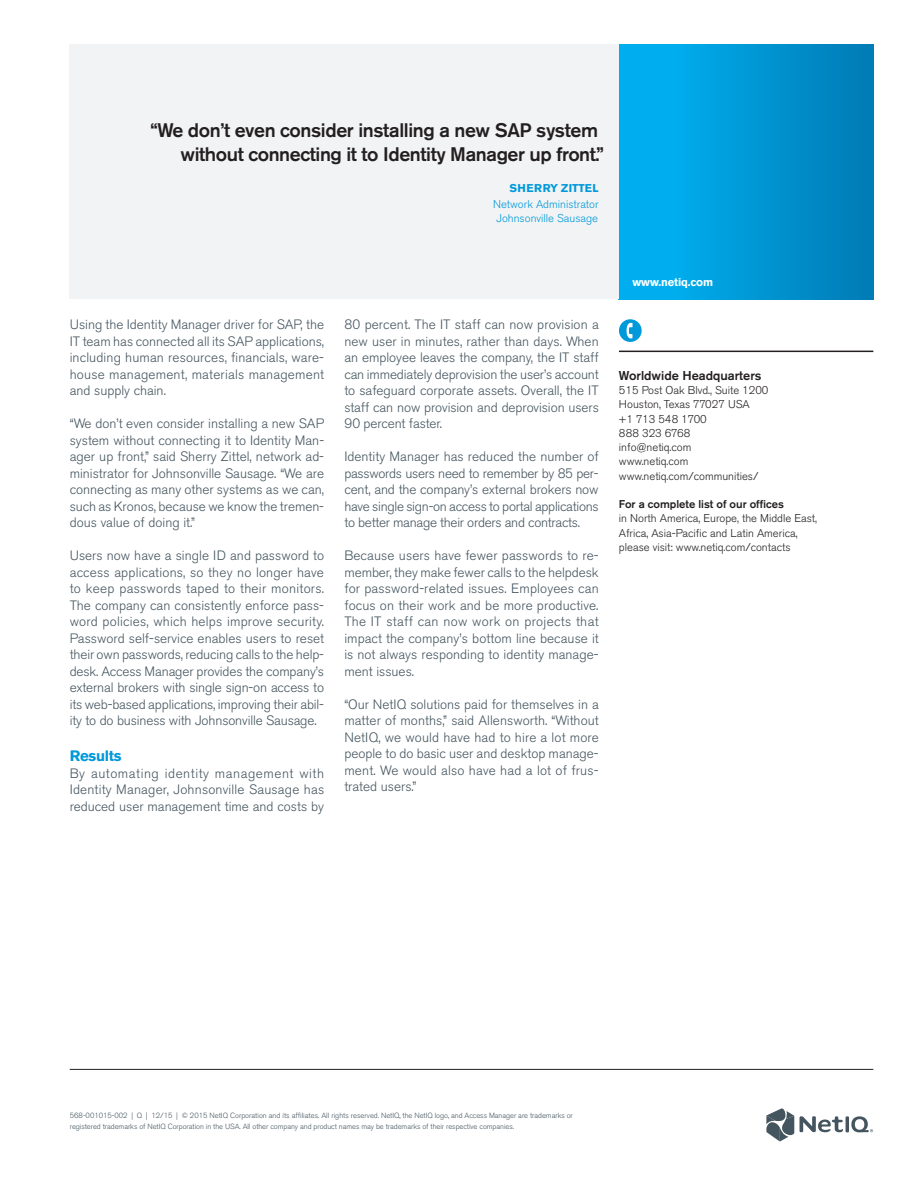
<style>
.page{position:relative;width:918px;height:1188px;background:#fff}
.page>*{position:absolute;margin:0;border:0;box-sizing:border-box;transform-origin:0 0}
.Black_quote_text__pg{font:500 19.5px/24px "Akzidenz Grotesk BE";letter-spacing:-.02em;color:#231f20;text-align:right}
.Blue_body_text_heads{font:700 15px "Akzidenz Grotesk BE";letter-spacing:-.02em;color:#0099da}
.Grey_body_text{font:300 13.5px/16.5px "Akzidenz Grotesk BE";letter-spacing:-.005em;color:#45555f;text-align:justify}
.caption_7_9_5_bold{font:500 12.75px "Akzidenz Grotesk BE";color:#231f20}
.caption_7_9_5{font:300 11.25px/14.2px "Akzidenz Grotesk BE";color:#231f20}
.Quote_attribution_Na{font:300 11.25px "Akzidenz Grotesk BE";color:#0099da}
.caption_7_5_9_5_bold{font:700 11.25px "Akzidenz Grotesk BE";letter-spacing:-.01em;color:#fff}
.Quote_attribution_Na-2{font:700 11.25px "Akzidenz Grotesk BE";letter-spacing:.04em;color:#0099da}
.mousetype-legal_5_7{font:300 7.5px/10.5px "Akzidenz Grotesk BE";letter-spacing:-.005em;color:#45555f}
.s1{font-weight:500}
</style>
<div class="page">
<div style="left:619px;top:319px;width:23px;height:23px;background:#0099da;border-radius:50%"></div>
<svg style="left:627px;top:323px;width:6px;height:15px"></svg>
<div style="left:619px;top:45px;width:254px;height:254px;background:linear-gradient(to right,#00b6f8,#007cb6)"></div>
<div style="left:70px;top:45px;width:549px;height:254px;background:#f2f3f4"></div>
<hr style="left:70px;top:1069px;width:803px;height:1px;background:#231f20">
<svg style="left:766px;top:1108px;width:28px;height:33px"></svg>
<hr style="left:846px;top:1116px;width:3px;height:16px;background:#45555f">
<svg style="left:851px;top:1116px;width:22px;height:16px"></svg>
<svg style="left:800px;top:1116px;width:43px;height:16px"></svg>
<hr style="left:619px;top:351px;width:254px;height:1px;background:#231f20">
<p class="Black_quote_text__pg" style="left:150px;top:118px;width:455px">“We don’t even consider installing a new SAP system without connecting it to Identity Manager up front.”</p>
<p class="Quote_attribution_Na-2" style="left:509px;top:181px;width:91px">SHERRY ZITTEL</p>
<p class="Quote_attribution_Na" style="left:493px;top:198px;width:107px">Network Administrator</p>
<p class="Quote_attribution_Na" style="left:496px;top:212px;width:103px">Johnsonville Sausage</p>
<p class="Grey_body_text" style="left:70px;top:317px;width:256px">Using the Identity Manager driver for SAP, the IT team has connected all its SAP applications, including human resources, financials, ware&shy;house management, materials management and supply chain.</p>
<p class="Grey_body_text" style="left:70px;top:416px;width:256px">“We don’t even consider installing a new SAP system without connecting it to Identity Man&shy;ager up front,” said Sherry Zittel, network ad&shy;ministrator for Johnsonville Sausage. “We are connecting as many other systems as we can, such as Kronos, because we know the tremen&shy;dous value of doing it.”</p>
<p class="Grey_body_text" style="left:70px;top:548px;width:256px">Users now have a single ID and password to access applications, so they no longer have to keep passwords taped to their monitors.<br>The company can consistently enforce pass&shy;word policies, which helps improve security.<br>Password self-service enables users to reset their own passwords, reducing calls to the help&shy;desk. Access Manager provides the company’s external brokers with single sign-on access to its web-based applications, improving their abil&shy;ity to do business with Johnsonville Sausage.</p>
<p class="Blue_body_text_heads" style="left:70px;top:747px;width:53px">Results</p>
<p class="Grey_body_text" style="left:70px;top:765px;width:256px">By automating identity management with Identity Manager, Johnsonville Sausage has reduced user management time and costs by</p>
<p class="Grey_body_text" style="left:344px;top:317px;width:256px">80 percent. The IT staff can now provision a new user in minutes, rather than days. When an employee leaves the company, the IT staff can immediately deprovision the user’s account to safeguard corporate assets. Overall, the IT staff can now provision and deprovision users 90 percent faster.</p>
<p class="Grey_body_text" style="left:344px;top:449px;width:256px">Identity Manager has reduced the number of passwords users need to remember by 85 per&shy;cent, and the company’s external brokers now have single sign-on access to portal applications to better manage their orders and contracts.</p>
<p class="Grey_body_text" style="left:344px;top:548px;width:256px">Because users have fewer passwords to re&shy;member, they make fewer calls to the helpdesk for password-related issues. Employees can focus on their work and be more productive.<br>The IT staff can now work on projects that impact the company’s bottom line because it is not always responding to identity manage&shy;ment issues.</p>
<p class="Grey_body_text" style="left:344px;top:696px;width:256px">“Our NetIQ solutions paid for themselves in a matter of months,” said Allensworth. “Without NetIQ, we would have had to hire a lot more people to do basic user and desktop manage&shy;ment. We would also have had a lot of frus&shy;trated users.”</p>
<p class="caption_7_5_9_5_bold" style="left:632px;top:275px;width:82px">www.netiq.com</p>
<p class="caption_7_9_5_bold" style="left:619px;top:368px;width:144px">Worldwide Headquarters</p>
<p class="caption_7_9_5" style="left:619px;top:383px;width:151px">515 Post Oak Blvd., Suite 1200<br>Houston, Texas 77027 USA<br>+1 713 548 1700<br>888 323 6768<br>info@netiq.com<br>www.netiq.com www.netiq.com/communities/</p>
<p class="caption_7_9_5" style="left:619px;top:497px;width:200px"><span class="s1">For a complete list of our offices<br></span>in North America, Europe, the Middle East, Africa, Asia-Pacific and Latin America, please visit: www.netiq.com/contacts</p>
<p class="mousetype-legal_5_7" style="left:70px;top:1110px;width:505px">568-001015-002 | Q | 12/15 | © 2015 NetIQ Corporation and its affiliates. All rights reserved. NetIQ, the NetIQ logo, and Access Manager are trademarks or registered trademarks of NetIQ Corporation in the USA. All other company and product names may be trademarks of their respective companies.</p>
</div>
